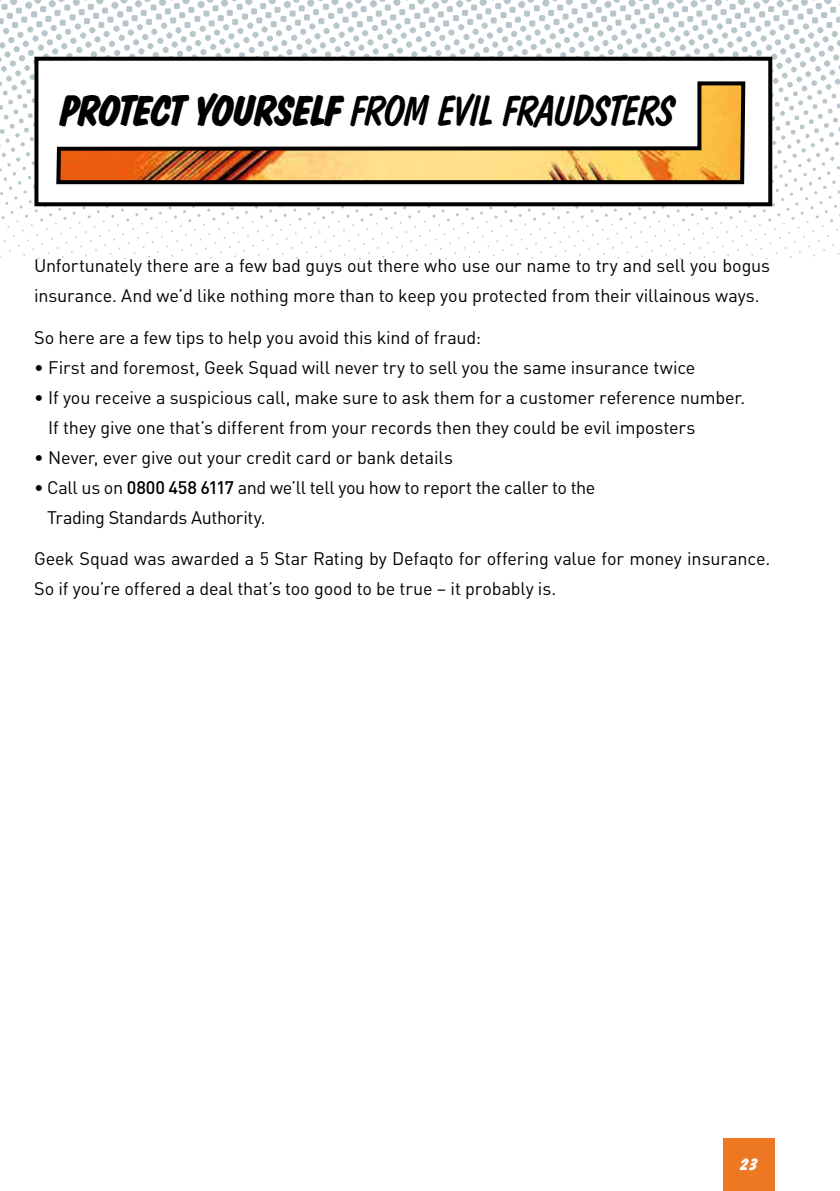
<style>
.page{position:relative;width:840px;height:1191px;background:#fff}
.page>*{position:absolute;margin:0;border:0;box-sizing:border-box;transform-origin:0 0}
.t1{font:42.6px "Dom Diagonal BT";color:#000}
.t2{font:700 42.6px "Dom Diagonal BT";letter-spacing:-.045em;color:#000}
.t3{font:18px/30px "DIN";letter-spacing:-.01em;color:#000}
.t4{font:700 18px "Dom Diagonal BT";color:#fff}
.s1{font-weight:500}
</style>
<div class="page">
<div style="left:723px;top:1138px;width:51px;height:53px;background:#ee7723"></div>
<img style="left:0;top:0;width:839px;height:260px">
<div style="left:36px;top:59px;width:733px;height:145px;background:#fff"></div>
<div style="left:34px;top:57px;width:737px;height:149px;border:4px solid #000"></div>
<svg style="left:56px;top:81px;width:690px;height:104px"></svg>
<h1 class="t2" style="left:60px;top:85px;width:214px">PROTECT YO URSELF</h1>
<h1 class="t1" style="left:351px;top:85px;width:21px">FROM</h1>
<h1 class="t1" style="left:438px;top:85px;width:84px">EVIL FRAUDSTERS</h1>
<p class="t3" style="left:34px;top:250px;width:737px">Unfortunately there are a few bad guys out there who use our name to try and sell you bogus insurance. And we’d like nothing more than to keep you protected from their villainous ways.</p>
<p class="t3" style="left:34px;top:322px;width:448px">So here are a few tips to help you avoid this kind of fraud:</p>
<p class="t3" style="left:34px;top:352px;width:662px">• First and foremost, Geek Squad will never try to sell you the same insurance twice</p>
<p class="t3" style="left:48px;top:382px;width:698px;text-indent:-14px">• If you receive a suspicious call, make sure to ask them for a customer reference number.<br>If they give one that’s different from your records then they could be evil imposters</p>
<p class="t3" style="left:34px;top:442px;width:420px">• Never, ever give out your credit card or bank details</p>
<p class="t3" style="left:47px;top:472px;width:549px;text-indent:-13px">• Call us on <span class="s1">0800 458 6117</span> and we’ll tell you how to report the caller to the<br>Trading Standards Authority.</p>
<p class="t3" style="left:34px;top:543px;width:737px">Geek Squad was awarded a 5 Star Rating by Defaqto for offering value for money insurance.<br>So if you’re offered a deal that’s too good to be true – it probably is.</p>
<p class="t4" style="left:739px;top:1152px;width:19px">23</p>
</div>
